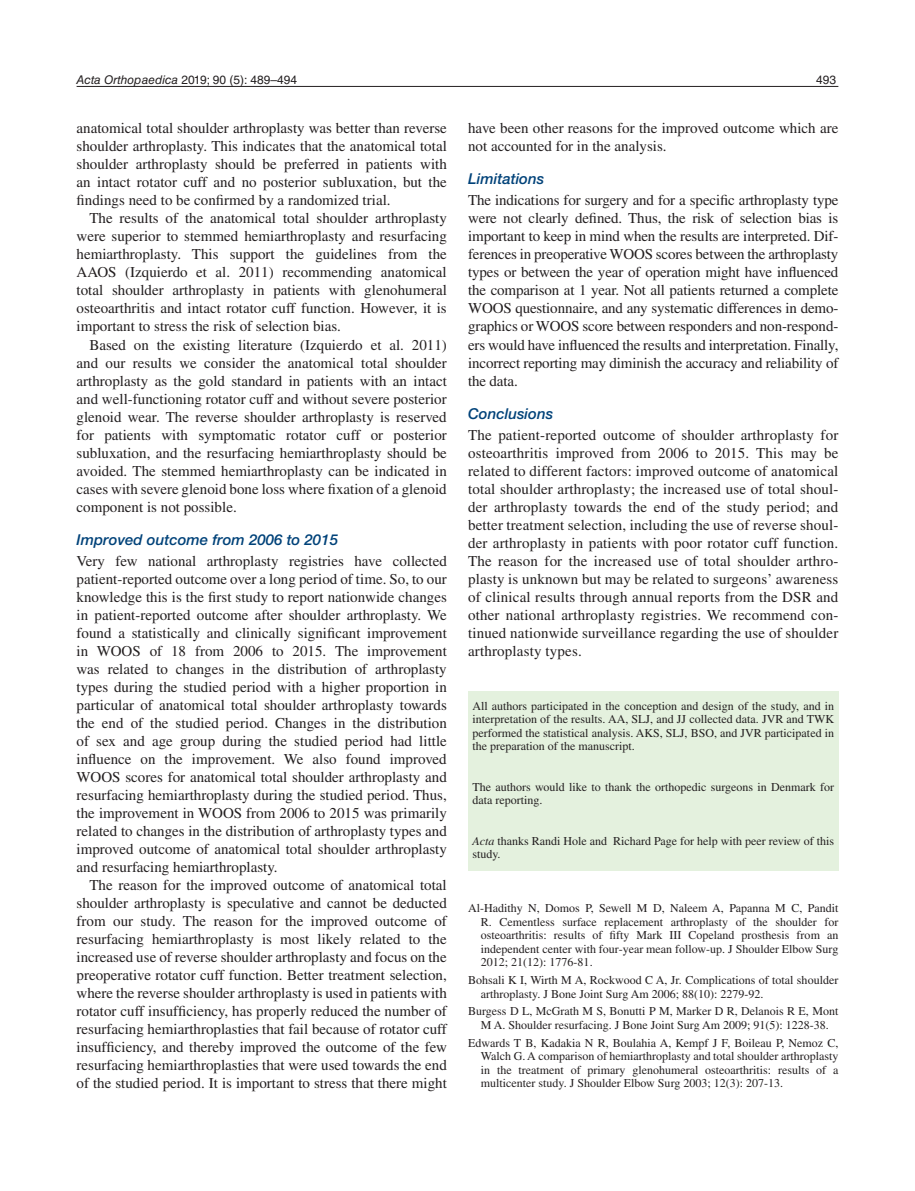
<style>
.page{position:relative;width:915px;height:1191px;background:#fff}
.page>*{position:absolute;margin:0;border:0;box-sizing:border-box;transform-origin:0 0}
.t1{font:15px/18px "Times LT Std";color:#231f20;text-align:justify}
.t2{font:italic 500 15px "Helvetica Neue LTW1 G";color:#004279}
.t3{font:12px/13.5px "Times LT Std";color:#231f20;text-align:justify}
.t4{font:12px "Helvetica LT Std";color:#231f20}
.s1{font-style:italic}
</style>
<div class="page">
<hr style="left:77px;top:86px;width:761px;height:1px;background:#231f20">
<div style="left:468px;top:691px;width:370px;height:180px;background:#e4f1de"></div>
<p class="t4" style="left:77px;top:72px;width:222px"><span class="s1">Acta Orthopaedica</span> 2019; 90 (5): 489–494</p>
<p class="t4" style="left:816px;top:72px;width:22px">493</p>
<p class="t1" style="left:77px;top:119px;width:371px">anatomical total shoulder arthroplasty was better than reverse shoulder arthroplasty. This indicates that the anatomical total shoulder arthroplasty should be preferred in patients with an intact rotator cuff and no posterior subluxation, but the findings need to be confirmed by a randomized trial.</p>
<p class="t1" style="left:77px;top:209px;width:371px;text-indent:13px">The results of the anatomical total shoulder arthroplasty were superior to stemmed hemiarthroplasty and resurfacing hemiarthroplasty. This support the guidelines from the AAOS (Izquierdo et al. 2011) recommending anatomical total shoulder arthroplasty in patients with glenohumeral osteoarthritis and intact rotator cuff function. However, it is important to stress the risk of selection bias.</p>
<p class="t1" style="left:77px;top:335px;width:371px;text-indent:13px">Based on the existing literature (Izquierdo et al. 2011) and our results we consider the anatomical total shoulder arthroplasty as the gold standard in patients with an intact and well-functioning rotator cuff and without severe posterior glenoid wear. The reverse shoulder arthroplasty is reserved for patients with symptomatic rotator cuff or posterior subluxation, and the resurfacing hemiarthroplasty should be avoided. The stemmed hemiarthroplasty can be indicated in cases with severe glenoid bone loss where fixation of a glenoid component is not possible.</p>
<p class="t2" style="left:77px;top:530px;width:263px">Improved outcome from 2006 to 2015</p>
<p class="t1" style="left:77px;top:551px;width:371px">Very few national arthroplasty registries have collected patient-reported outcome over a long period of time. So, to our knowledge this is the first study to report nationwide changes in patient-reported outcome after shoulder arthroplasty. We found a statistically and clinically significant improvement in WOOS of 18 from 2006 to 2015. The improvement was related to changes in the distribution of arthroplasty types during the studied period with a higher proportion in particular of anatomical total shoulder arthroplasty towards the end of the studied period. Changes in the distribution of sex and age group during the studied period had little influence on the improvement. We also found improved WOOS scores for anatomical total shoulder arthroplasty and resurfacing hemiarthroplasty during the studied period. Thus, the improvement in WOOS from 2006 to 2015 was primarily related to changes in the distribution of arthroplasty types and improved outcome of anatomical total shoulder arthroplasty and resurfacing hemiarthroplasty.</p>
<p class="t1" style="left:77px;top:875px;width:371px;text-indent:13px">The reason for the improved outcome of anatomical total shoulder arthroplasty is speculative and cannot be deducted from our study. The reason for the improved outcome of resurfacing hemiarthroplasty is most likely related to the increased use of reverse shoulder arthroplasty and focus on the preoperative rotator cuff function. Better treatment selection, where the reverse shoulder arthroplasty is used in patients with rotator cuff insufficiency, has properly reduced the number of resurfacing hemiarthroplasties that fail because of rotator cuff insufficiency, and thereby improved the outcome of the few resurfacing hemiarthroplasties that were used towards the end of the studied period. It is important to stress that there might</p>
<p class="t1" style="left:468px;top:119px;width:371px">have been other reasons for the improved outcome which are not accounted for in the analysis.</p>
<p class="t2" style="left:468px;top:170px;width:78px">Limitations</p>
<p class="t1" style="left:468px;top:191px;width:371px">The indications for surgery and for a specific arthroplasty type were not clearly defined. Thus, the risk of selection bias is important to keep in mind when the results are interpreted. Dif&shy;ferences in preoperative WOOS scores between the arthroplasty types or between the year of operation might have influenced the comparison at 1 year. Not all patients returned a complete WOOS questionnaire, and any systematic differences in demo&shy;graphics or WOOS score between responders and non-respond&shy;ers would have influenced the results and interpretation. Finally, incorrect reporting may diminish the accuracy and reliability of the data.</p>
<p class="t2" style="left:468px;top:404px;width:87px">Conclusions</p>
<p class="t1" style="left:468px;top:425px;width:371px">The patient-reported outcome of shoulder arthroplasty for osteoarthritis improved from 2006 to 2015. This may be related to different factors: improved outcome of anatomical total shoulder arthroplasty; the increased use of total shoul&shy;der arthroplasty towards the end of the study period; and better treatment selection, including the use of reverse shoul&shy;der arthroplasty in patients with poor rotator cuff function.<br>The reason for the increased use of total shoulder arthro&shy;plasty is unknown but may be related to surgeons’ awareness of clinical results through annual reports from the DSR and other national arthroplasty registries. We recommend con&shy;tinued nationwide surveillance regarding the use of shoulder arthroplasty types.</p>
<p class="t3" style="left:472px;top:699px;width:363px">All authors participated in the conception and design of the study, and in interpretation of the results. AA, SLJ, and JJ collected data. JVR and TWK performed the statistical analysis. AKS, SLJ, BSO, and JVR participated in the preparation of the manuscript.</p>
<p class="t3" style="left:472px;top:780px;width:363px">The authors would like to thank the orthopedic surgeons in Denmark for data reporting.</p>
<p class="t3" style="left:472px;top:834px;width:363px"><span class="s1">Acta</span> thanks Randi Hole and Richard Page for help with peer review of this study.</p>
<p class="t3" style="left:480px;top:901px;width:359px;text-indent:-13px">Al-Hadithy N, Domos P, Sewell M D, Naleem A, Papanna M C, Pandit R. Cementless surface replacement arthroplasty of the shoulder for osteoarthritis: results of fifty Mark III Copeland prosthesis from an independent center with four-year mean follow-up. J Shoulder Elbow Surg 2012; 21(12): 1776-81.</p>
<p class="t3" style="left:480px;top:973px;width:359px;text-indent:-13px">Bohsali K I, Wirth M A, Rockwood C A, Jr. Complications of total shoulder arthroplasty. J Bone Joint Surg Am 2006; 88(10): 2279-92.</p>
<p class="t3" style="left:468px;top:1004px;width:371px;text-align:center">Burgess D L, McGrath M S, Bonutti P M, Marker D R, Delanois R E, Mont<br>M A. Shoulder resurfacing. J Bone Joint Surg Am 2009; 91(5): 1228-38.</p>
<p class="t3" style="left:480px;top:1035px;width:359px;text-indent:-13px">Edwards T B, Kadakia N R, Boulahia A, Kempf J F, Boileau P, Nemoz C, Walch G. A comparison of hemiarthroplasty and total shoulder arthroplasty in the treatment of primary glenohumeral osteoarthritis: results of a multicenter study. J Shoulder Elbow Surg 2003; 12(3): 207-13.</p>
</div>
